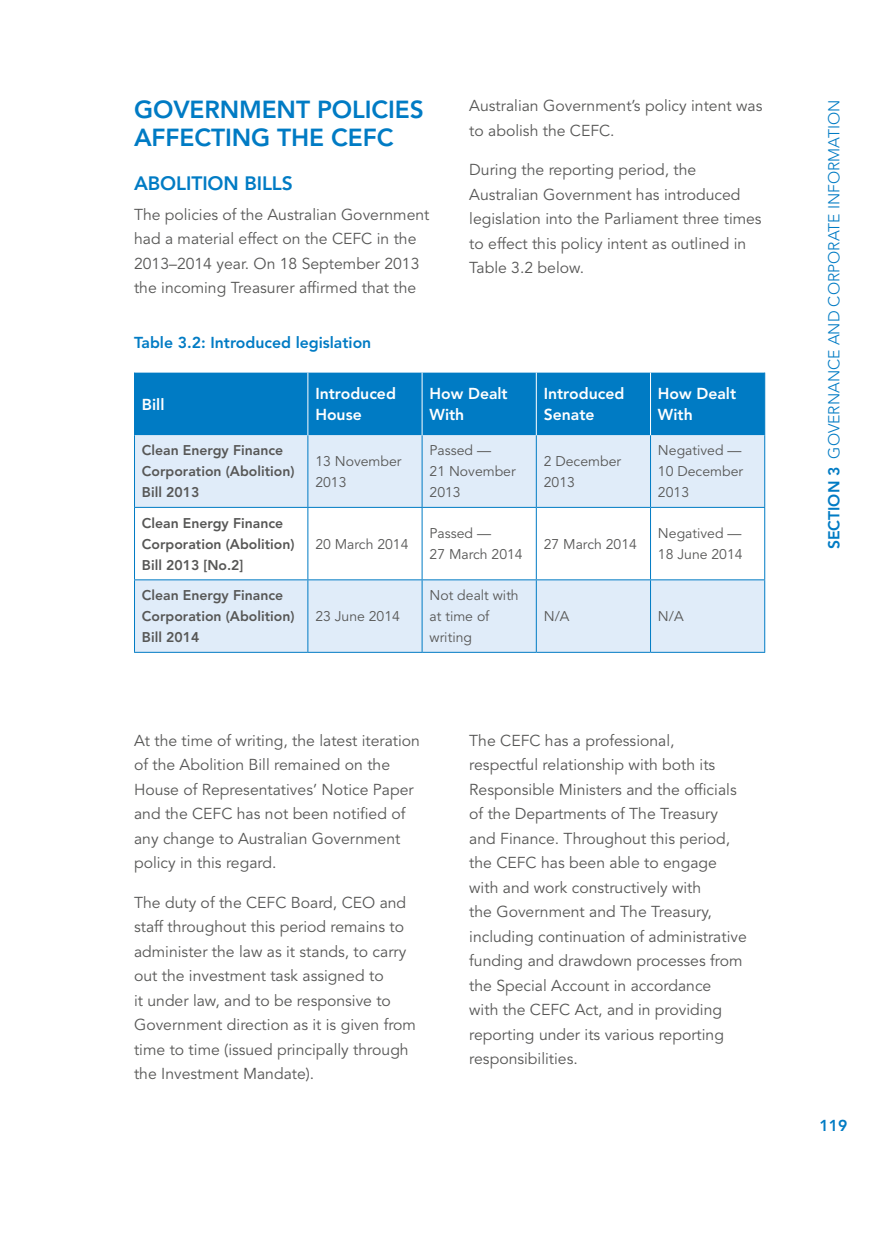
<style>
.page{position:relative;width:874px;height:1241px;background:#fff}
.page>*{position:absolute;margin:0;border:0;box-sizing:border-box;transform-origin:0 0}
.t1{font:800 24.5px/28px "Avenir LT Std";letter-spacing:-.005em;color:#007bc4}
.t2{font:800 19.25px "Avenir LT Std";letter-spacing:-.005em;color:#007bc4}
.Body_text{font:15.75px/24.5px "Avenir LT Std";color:#575756}
.TH{font:800 15.75px/21px "Avenir LT Std";color:#fff}
.t3{font:300 15.75px "Avenir LT Std";color:#007bc4}
.Table_Figure_Title{font:800 15.75px "Avenir LT Std";color:#007bc4}
.Table_text{font:14px/21px "Avenir LT Std";color:#575756}
.Left_cell{font:800 14px/21px "Avenir LT Std";color:#575756}
.s1{font-weight:800}
</style>
<div class="page">
<div style="left:135px;top:372px;width:628px;height:63px;background:#007bc4"></div>
<svg style="left:135px;top:435px;width:628px;height:216px;fill:#e0ecf9"></svg>
<hr style="left:307px;top:372px;width:1px;height:63px;background:#fff">
<hr style="left:421px;top:372px;width:1px;height:63px;background:#fff">
<hr style="left:535px;top:372px;width:1px;height:63px;background:#fff">
<hr style="left:649px;top:372px;width:1px;height:63px;background:#fff">
<hr style="left:307px;top:435px;width:1px;height:72px;background:#007bc4">
<hr style="left:421px;top:435px;width:1px;height:72px;background:#007bc4">
<hr style="left:535px;top:435px;width:1px;height:72px;background:#007bc4">
<hr style="left:649px;top:435px;width:1px;height:72px;background:#007bc4">
<hr style="left:134px;top:507px;width:174px;height:1px;background:#007bc4">
<hr style="left:308px;top:507px;width:114px;height:1px;background:#007bc4">
<hr style="left:307px;top:507px;width:1px;height:72px;background:#007bc4">
<hr style="left:422px;top:507px;width:114px;height:1px;background:#007bc4">
<hr style="left:421px;top:507px;width:1px;height:72px;background:#007bc4">
<hr style="left:536px;top:507px;width:114px;height:1px;background:#007bc4">
<hr style="left:535px;top:507px;width:1px;height:72px;background:#007bc4">
<hr style="left:650px;top:507px;width:114px;height:1px;background:#007bc4">
<hr style="left:649px;top:507px;width:1px;height:72px;background:#007bc4">
<hr style="left:134px;top:579px;width:174px;height:1px;background:#007bc4">
<hr style="left:308px;top:579px;width:114px;height:1px;background:#007bc4">
<hr style="left:307px;top:580px;width:1px;height:71px;background:#007bc4">
<hr style="left:422px;top:579px;width:114px;height:1px;background:#007bc4">
<hr style="left:421px;top:580px;width:1px;height:71px;background:#007bc4">
<hr style="left:536px;top:579px;width:114px;height:1px;background:#007bc4">
<hr style="left:535px;top:580px;width:1px;height:71px;background:#007bc4">
<hr style="left:650px;top:579px;width:114px;height:1px;background:#007bc4">
<hr style="left:649px;top:580px;width:1px;height:71px;background:#007bc4">
<hr style="left:308px;top:651px;width:114px;height:1px;background:#007bc4">
<hr style="left:422px;top:651px;width:114px;height:1px;background:#007bc4">
<hr style="left:536px;top:651px;width:114px;height:1px;background:#007bc4">
<hr style="left:650px;top:651px;width:114px;height:1px;background:#007bc4">
<hr style="left:134px;top:372px;width:1px;height:63px;background:#007bc4">
<hr style="left:134px;top:435px;width:1px;height:72px;background:#007bc4">
<hr style="left:134px;top:507px;width:1px;height:72px;background:#007bc4">
<hr style="left:134px;top:580px;width:1px;height:71px;background:#007bc4">
<hr style="left:134px;top:651px;width:174px;height:1px;background:#007bc4">
<hr style="left:763px;top:372px;width:1px;height:63px;background:#007bc4">
<hr style="left:763px;top:435px;width:1px;height:72px;background:#007bc4">
<hr style="left:763px;top:507px;width:1px;height:72px;background:#007bc4">
<hr style="left:763px;top:580px;width:1px;height:71px;background:#007bc4">
<h3 class="t1" style="left:134px;top:95px;width:291px">GOVERNMENT POLICIES<br>AFFECTING THE CEFC</h3>
<h4 class="t2" style="left:134px;top:172px;width:160px">ABOLITION BILLS</h4>
<p class="Body_text" style="left:134px;top:202px;width:297px">The policies of the Australian Government had a material effect on the CEFC in the 2013–2014 year. On 18 September 2013 the incoming Treasurer affirmed that the</p>
<h5 class="Table_Figure_Title" style="left:134px;top:333px;width:239px">Table 3.2: Introduced legislation</h5>
<p class="Body_text" style="left:469px;top:94px;width:294px">Australian Government’s policy intent was to abolish the CEFC.</p>
<p class="Body_text" style="left:469px;top:158px;width:294px">During the reporting period, the Australian Government has introduced legislation into the Parliament three times to effect this policy intent as outlined in Table 3.2 below.</p>
<h6 class="TH" style="left:142px;top:394px;width:24px">Bill</h6>
<h6 class="TH" style="left:315px;top:383px;width:82px">Introduced<br>House</h6>
<h6 class="TH" style="left:429px;top:383px;width:80px">How Dealt<br>With</h6>
<h6 class="TH" style="left:543px;top:383px;width:82px">Introduced<br>Senate</h6>
<h6 class="TH" style="left:657px;top:383px;width:80px">How Dealt<br>With</h6>
<p class="Left_cell" style="left:142px;top:440px;width:154px">Clean Energy Finance<br>Corporation (Abolition)<br>Bill 2013</p>
<p class="Table_text" style="left:315px;top:451px;width:88px">13 November<br>2013</p>
<p class="Table_text" style="left:429px;top:440px;width:88px">Passed —<br>21 November<br>2013</p>
<p class="Table_text" style="left:543px;top:451px;width:79px">2 December<br>2013</p>
<p class="Table_text" style="left:657px;top:440px;width:87px;text-align:justify">Negatived — 10 December 2013</p>
<p class="Left_cell" style="left:142px;top:512px;width:154px">Clean Energy Finance<br>Corporation (Abolition)<br>Bill 2013 [No.2]</p>
<p class="Table_text" style="left:315px;top:534px;width:95px">20 March 2014</p>
<p class="Table_text" style="left:429px;top:523px;width:95px">Passed —<br>27 March 2014</p>
<p class="Table_text" style="left:543px;top:534px;width:95px">27 March 2014</p>
<p class="Table_text" style="left:657px;top:523px;width:86px">Negatived —<br>18 June 2014</p>
<p class="Left_cell" style="left:142px;top:585px;width:154px">Clean Energy Finance<br>Corporation (Abolition)<br>Bill 2014</p>
<p class="Table_text" style="left:315px;top:606px;width:86px">23 June 2014</p>
<p class="Table_text" style="left:429px;top:585px;width:91px">Not dealt with at time of writing</p>
<p class="Table_text" style="left:543px;top:606px;width:27px">N/A</p>
<p class="Table_text" style="left:657px;top:606px;width:27px">N/A</p>
<p class="Body_text" style="left:134px;top:728px;width:287px">At the time of writing, the latest iteration of the Abolition Bill remained on the House of Representatives’ Notice Paper and the CEFC has not been notified of any change to Australian Government policy in this regard.</p>
<p class="Body_text" style="left:134px;top:890px;width:283px">The duty of the CEFC Board, CEO and staff throughout this period remains to administer the law as it stands, to carry out the investment task assigned to<br>it under law, and to be responsive to Government direction as it is given from time to time (issued principally through the Investment Mandate).</p>
<p class="Body_text" style="left:469px;top:728px;width:279px">The CEFC has a professional, respectful relationship with both its Responsible Ministers and the officials of the Departments of The Treasury and Finance. Throughout this period, the CEFC has been able to engage with and work constructively with<br>the Government and The Treasury, including continuation of administrative funding and drawdown processes from the Special Account in accordance<br>with the CEFC Act, and in providing reporting under its various reporting responsibilities.</p>
<p class="t3" style="left:824px;top:549px;width:451px;rotate:-90deg"><span class="s1">SECTION 3</span> GOVERNANCE AND CORPORATE INFORMATION</p>
<p class="Table_Figure_Title" style="left:819px;top:1115px;width:29px">119</p>
</div>
